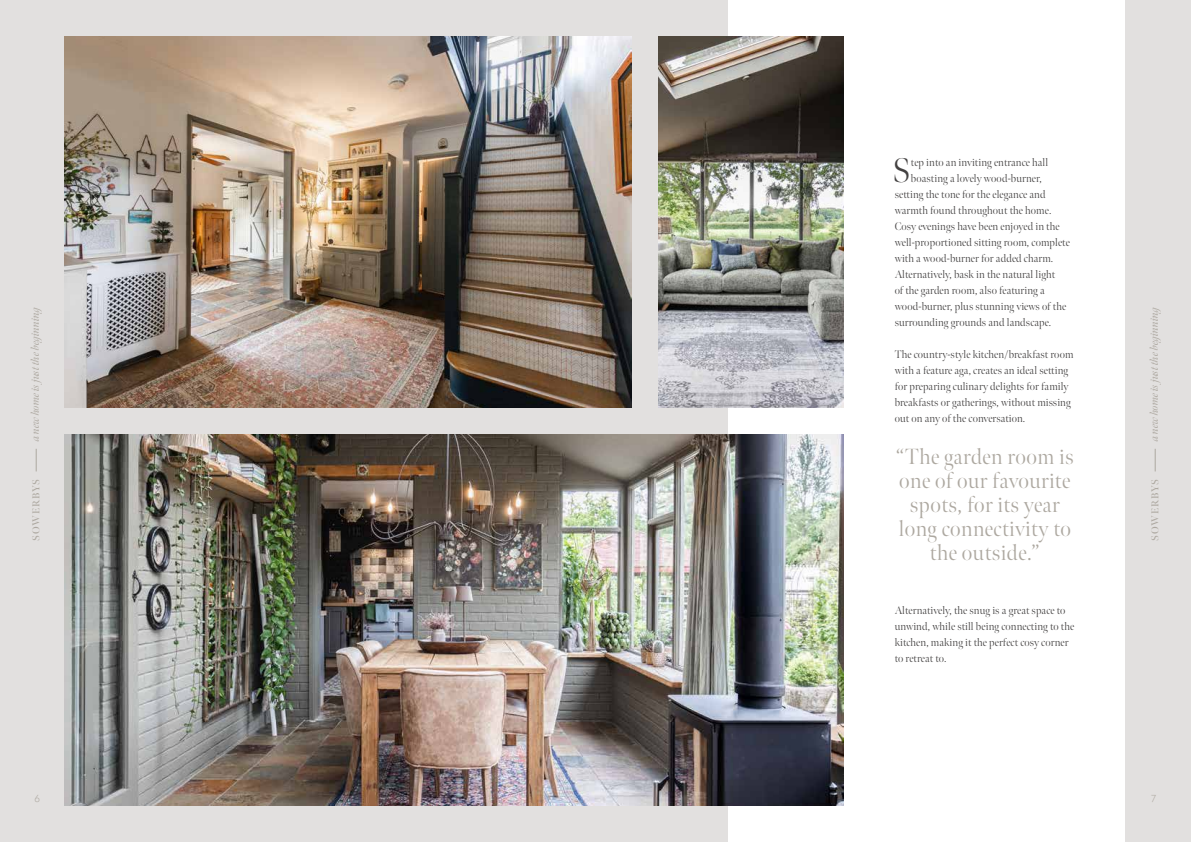
<style>
.page{position:relative;width:1191px;height:842px;background:#e2e0df}
.page>*{position:absolute;margin:0;border:0;box-sizing:border-box;transform-origin:0 0}
.t1{font:300 34px "Meno Banner";color:#434141}
.t2{font:300 22px/24px "Meno Banner";letter-spacing:.02em;color:#ada8a0;text-align:center}
.t3{font:300 11px/16px "Meno Banner";letter-spacing:.01em;color:#434141}
.t4{font:italic 11px "Meno Banner";letter-spacing:-.01em;color:#ada8a0}
.t5{font:600 10px "Meno Banner";letter-spacing:.08em;color:#ada8a0}
.t6{font:300 10px "Quasimoda";color:#ada8a0}
</style>
<div class="page">
<svg style="left:36px;top:449px;width:1px;height:22px"></svg>
<svg style="left:1155px;top:449px;width:1px;height:22px"></svg>
<div style="left:728px;top:0;width:396px;height:842px;background:#fff"></div>
<img style="left:65px;top:36px;width:566px;height:371px">
<img style="left:65px;top:434px;width:779px;height:372px">
<img style="left:658px;top:36px;width:186px;height:371px">
<h1 class="t1" style="left:892px;top:150px;width:20px">S</h1>
<p class="t3" style="left:911px;top:155px;width:139px">tep into an inviting entrance hall</p>
<p class="t3" style="left:911px;top:171px;width:132px">boasting a lovely wood-burner,</p>
<p class="t3" style="left:894px;top:187px;width:152px">setting the tone for the elegance and</p>
<p class="t3" style="left:894px;top:203px;width:158px">warmth found throughout the home.</p>
<p class="t3" style="left:894px;top:219px;width:166px">Cosy evenings have been enjoyed in the</p>
<p class="t3" style="left:894px;top:235px;width:177px">well-proportioned sitting room, complete</p>
<p class="t3" style="left:894px;top:251px;width:160px">with a wood-burner for added charm.</p>
<p class="t3" style="left:894px;top:267px;width:162px">Alternatively, bask in the natural light</p>
<p class="t3" style="left:894px;top:283px;width:151px">of the garden room, also featuring a</p>
<p class="t3" style="left:894px;top:299px;width:173px">wood-burner, plus stunning views of the</p>
<p class="t3" style="left:894px;top:315px;width:158px">surrounding grounds and landscape.</p>
<p class="t3" style="left:894px;top:347px;width:180px">The country-style kitchen/breakfast room with a feature aga, creates an ideal setting for preparing culinary delights for family breakfasts or gatherings, without missing out on any of the conversation.</p>
<p class="t4" style="left:29px;top:441px;width:138px;rotate:-90deg">a new home is just the beginning</p>
<p class="t4" style="left:1147px;top:441px;width:138px;rotate:-90deg">a new home is just the beginning</p>
<h2 class="t2" style="left:895px;top:445px;width:179px">“The garden room is one of our favourite spots, for its year long connectivity to the outside.”</h2>
<p class="t5" style="left:30px;top:541px;width:63px;rotate:-90deg">SOWERBYS</p>
<p class="t5" style="left:1149px;top:541px;width:63px;rotate:-90deg">SOWERBYS</p>
<p class="t3" style="left:894px;top:603px;width:181px">Alternatively, the snug is a great space to unwind, while still being connecting to the kitchen, making it the perfect cosy corner to retreat to.</p>
<p class="t6" style="left:35px;top:791px;width:7px">6</p>
<p class="t6" style="left:1151px;top:791px;width:6px">7</p>
</div>
